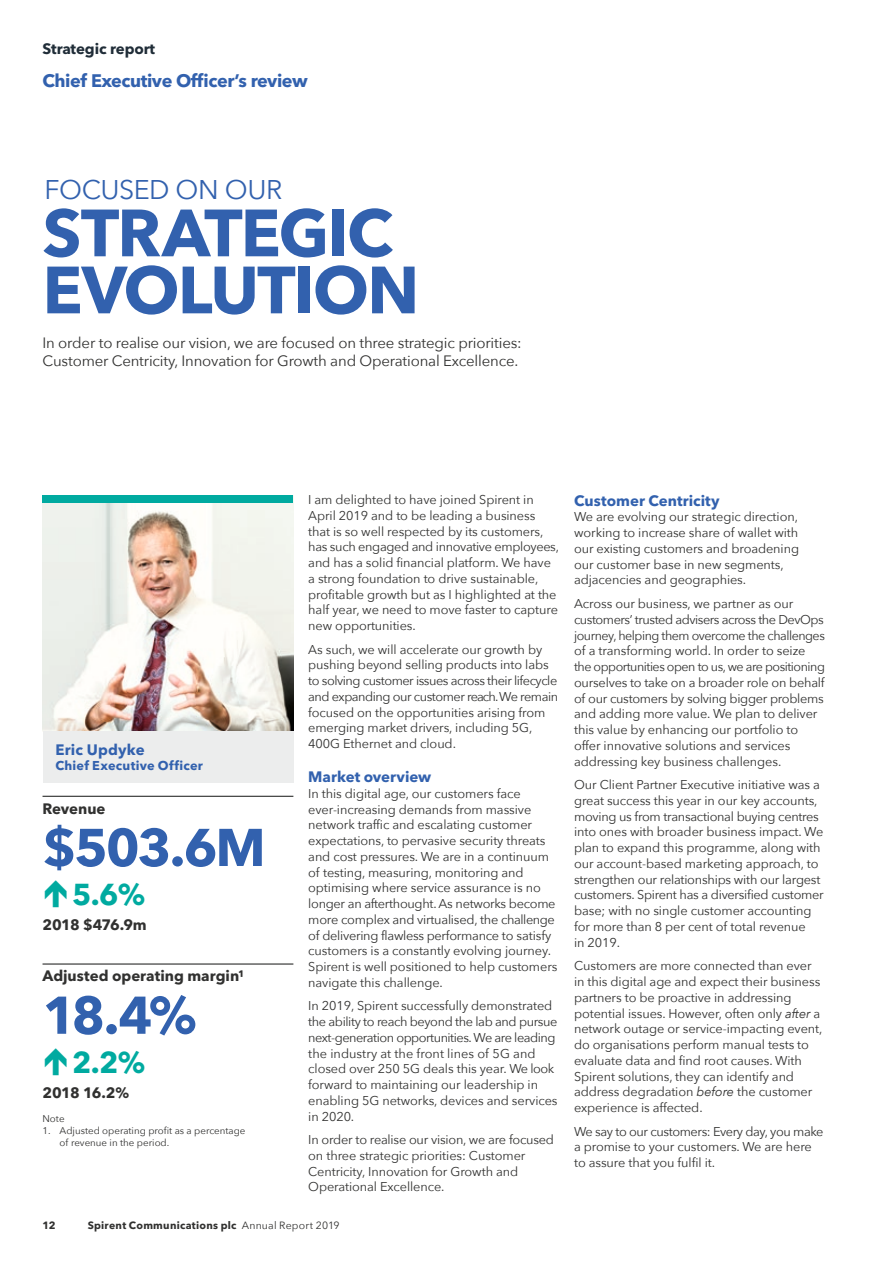
<style>
.page{position:relative;width:893px;height:1263px;background:#fff}
.page>*{position:absolute;margin:0;border:0;box-sizing:border-box;transform-origin:0 0}
.t1{font:700 66px/57px "Avenir Next LT Pro";letter-spacing:-.025em;color:#3261ae}
.t2{font:700 52.5px "Avenir Next LT Pro";letter-spacing:-.045em;color:#3261ae}
.t3{font:700 30px "Avenir Next LT Pro";color:#00aaa0}
.t4{font:27px "Avenir Next";letter-spacing:-.02em;color:#3261ae}
.t5{font:700 18px "Avenir Next LT Pro";letter-spacing:-.025em;color:#3261ae}
.t6{font:15px/18px "Avenir Next";letter-spacing:-.01em;color:#313130}
.t7{font:700 15px "Avenir Next LT Pro";color:#3261ae}
.t8{font:700 15px "Avenir Next LT Pro";color:#313130}
.t9{font:700 15px "Avenir Next LT Pro";letter-spacing:-.005em;color:#202d38}
.t10{font:700 15px "Avenir Next LT Pro";letter-spacing:-.04em;color:#313130}
.t11{font:12.75px/15.8px "Avenir Next";letter-spacing:-.01em;color:#313130}
.t12{font:700 12.75px "Avenir Next LT Pro";letter-spacing:.02em;color:#3261ae}
.t13{font:700 10.5px "Avenir Next LT Pro";letter-spacing:.025em;color:#313130}
.t14{font:9.75px/12px "Avenir Next";color:#313130}
.s1{font-family:"Avenir Next";font-weight:400}
.s2{font-style:italic}
</style>
<div class="page">
<img style="left:43px;top:503px;width:250px;height:228px">
<div style="left:43px;top:495px;width:250px;height:8px;background:#00aaa0"></div>
<hr style="left:43px;top:796px;width:250px;height:1px;background:#131413">
<hr style="left:43px;top:964px;width:250px;height:1px;background:#131413">
<div style="left:43px;top:731px;width:250px;height:52px;background:#eceded"></div>
<p class="t9" style="left:43px;top:40px;width:114px">Strategic report</p>
<h3 class="t5" style="left:43px;top:70px;width:267px">Chief Executive Officer’s review</h3>
<h3 class="t4" style="left:45px;top:167px;width:239px">FOCUSED ON OUR</h3>
<h1 class="t1" style="left:43px;top:204px;width:378px">STRATEGIC<br>EVOLUTION</h1>
<p class="t6" style="left:43px;top:333px;width:481px">In order to realise our vision, we are focused on three strategic priorities:<br>Customer Centricity, Innovation for Growth and Operational Excellence.</p>
<p class="t7" style="left:55px;top:740px;width:91px">Eric Updyke</p>
<p class="t12" style="left:55px;top:758px;width:149px">Chief Executive Officer</p>
<p class="t8" style="left:43px;top:799px;width:65px">Revenue</p>
<h2 class="t2" style="left:43px;top:815px;width:225px">$503.6M</h2>
<h3 class="t3" style="left:72px;top:876px;width:74px">5.6%</h3>
<p class="t10" style="left:43px;top:915px;width:106px">2018 $476.9m</p>
<p class="t8" style="left:43px;top:967px;width:204px">Adjusted operating margin¹</p>
<h2 class="t2" style="left:43px;top:983px;width:156px">18.4%</h2>
<h3 class="t3" style="left:72px;top:1044px;width:74px">2.2%</h3>
<p class="t8" style="left:43px;top:1083px;width:88px">2018 16.2%</p>
<p class="t14" style="left:43px;top:1112px;width:24px">Note</p>
<p class="t14" style="left:60px;top:1124px;width:188px;text-indent:-17px">1. Adjusted operating profit as a percentage of revenue in the period.</p>
<p class="t11" style="left:308px;top:491px;width:252px">I am delighted to have joined Spirent in April 2019 and to be leading a business that is so well respected by its customers, has such engaged and innovative employees, and has a solid financial platform. We have a strong foundation to drive sustainable, profitable growth but as I highlighted at the half year, we need to move faster to capture new opportunities.</p>
<p class="t11" style="left:308px;top:641px;width:251px">As such, we will accelerate our growth by pushing beyond selling products into labs to solving customer issues across their lifecycle and expanding our customer reach. We remain focused on the opportunities arising from emerging market drivers, including 5G, 400G Ethernet and cloud.</p>
<p class="t7" style="left:308px;top:767px;width:124px">Market overview</p>
<p class="t11" style="left:308px;top:785px;width:251px">In this digital age, our customers face ever-increasing demands from massive network traffic and escalating customer expectations, to pervasive security threats and cost pressures. We are in a continuum of testing, measuring, monitoring and optimising where service assurance is no longer an afterthought. As networks become more complex and virtualised, the challenge of delivering flawless performance to satisfy customers is a constantly evolving journey.<br>Spirent is well positioned to help customers navigate this challenge.</p>
<p class="t11" style="left:308px;top:997px;width:251px">In 2019, Spirent successfully demonstrated the ability to reach beyond the lab and pursue next-generation opportunities. We are leading the industry at the front lines of 5G and closed over 250 5G deals this year. We look forward to maintaining our leadership in enabling 5G networks, devices and services in 2020.</p>
<p class="t11" style="left:308px;top:1131px;width:247px">In order to realise our vision, we are focused on three strategic priorities: Customer Centricity, Innovation for Growth and Operational Excellence.</p>
<p class="t13" style="left:43px;top:1219px;width:15px">12</p>
<p class="t13" style="left:88px;top:1219px;width:253px">Spirent Communications plc <span class="s1">Annual Report 2019</span></p>
<p class="t7" style="left:574px;top:491px;width:147px">Customer Centricity</p>
<p class="t11" style="left:574px;top:509px;width:226px">We are evolving our strategic direction, working to increase share of wallet with our existing customers and broadening our customer base in new segments, adjacencies and geographies.</p>
<p class="t11" style="left:574px;top:595px;width:252px">Across our business, we partner as our customers’ trusted advisers across the DevOps journey, helping them overcome the challenges of a transforming world. In order to seize the opportunities open to us, we are positioning ourselves to take on a broader role on behalf of our customers by solving bigger problems and adding more value. We plan to deliver this value by enhancing our portfolio to offer innovative solutions and services addressing key business challenges.</p>
<p class="t11" style="left:574px;top:776px;width:251px">Our Client Partner Executive initiative was a great success this year in our key accounts, moving us from transactional buying centres into ones with broader business impact. We plan to expand this programme, along with our account-based marketing approach, to strengthen our relationships with our largest customers. Spirent has a diversified customer base; with no single customer accounting for more than 8 per cent of total revenue<br>in 2019.</p>
<p class="t11" style="left:574px;top:957px;width:250px">Customers are more connected than ever in this digital age and expect their business partners to be proactive in addressing potential issues. However, often only <span class="s2">after</span> a network outage or service-impacting event, do organisations perform manual tests to evaluate data and find root causes. With Spirent solutions, they can identify and address degradation <span class="s2">before</span> the customer experience is affected.</p>
<p class="t11" style="left:574px;top:1123px;width:251px">We say to our customers: Every day, you make a promise to your customers. We are here to assure that you fulfil it.</p>
</div>
